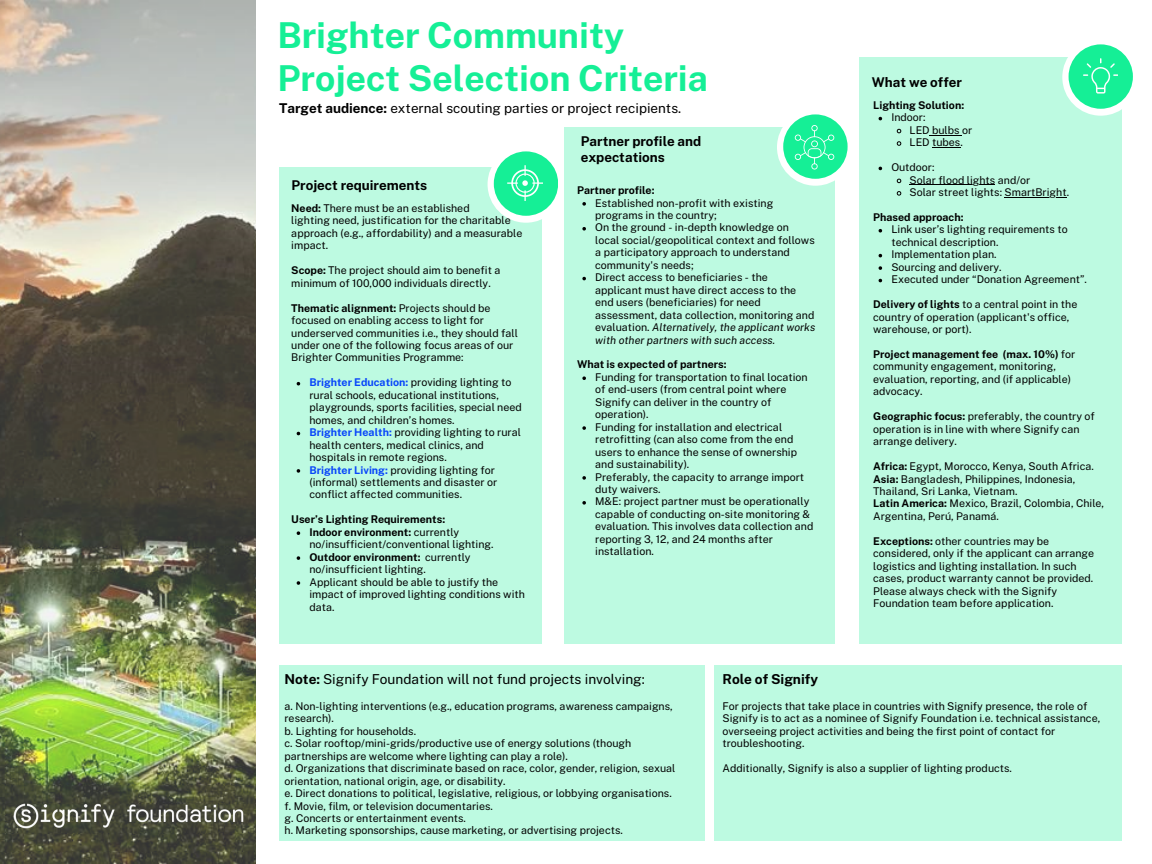
<style>
.page{position:relative;width:1152px;height:864px;background:#fff}
.page>*{position:absolute;margin:0;border:0;box-sizing:border-box;transform-origin:0 0}
.t1{font:700 35.7px/42.8px "Public Sans";color:#15ef96}
.t2{font:13.65px "Public Sans";color:#000}
.t3{font:700 13.65px "Public Sans";color:#000}
.t4{font:700 13.5px/15.8px "Public Sans";color:#000}
.t5{font:13.5px "Public Sans";color:#000}
.t6{font:10.65px/12.5px "Public Sans";color:#000}
.t7{font:700 10.65px "Public Sans";color:#000}
.s1{font-weight:700}
.s2{font-style:italic}
.s3{font-weight:700;color:#0845fa}
</style>
<div class="page">
<div style="left:279px;top:167px;width:262px;height:476px;background:#bdfae1"></div>
<div style="left:564px;top:127px;width:271px;height:516px;background:#bdfae1"></div>
<div style="left:859px;top:57px;width:263px;height:587px;background:#bdfae1"></div>
<div style="left:1062px;top:39px;width:77px;height:77px;background:#fff;border-radius:50%"></div>
<div style="left:1069px;top:44px;width:64px;height:65px;background:#15ef96;border-radius:50%"></div>
<svg style="left:1083px;top:58px;width:35px;height:35px"></svg>
<div style="left:777px;top:109px;width:77px;height:77px;background:#fff;border-radius:50%"></div>
<div style="left:783px;top:114px;width:65px;height:65px;background:#15ef96;border-radius:50%"></div>
<div style="left:488px;top:146px;width:76px;height:77px;background:#fff;border-radius:50%"></div>
<div style="left:494px;top:151px;width:64px;height:65px;background:#15ef96;border-radius:50%"></div>
<svg style="left:507px;top:165px;width:36px;height:36px"></svg>
<svg style="left:795px;top:125px;width:39px;height:45px"></svg>
<div style="left:279px;top:665px;width:425px;height:176px;background:#bdfae1"></div>
<img style="left:0;top:0;width:256px;height:864px">
<div style="left:714px;top:665px;width:408px;height:176px;background:#bdfae1"></div>
<svg style="left:297px;top:469px;width:3px;height:4px"></svg>
<svg style="left:297px;top:531px;width:3px;height:4px"></svg>
<svg style="left:297px;top:556px;width:3px;height:4px"></svg>
<svg style="left:297px;top:581px;width:3px;height:4px"></svg>
<svg style="left:896px;top:128px;width:6px;height:6px"></svg>
<hr style="left:930px;top:135px;width:32px;height:1px;background:#000">
<svg style="left:896px;top:141px;width:6px;height:5px"></svg>
<svg style="left:932px;top:147px;width:28px;height:1px"></svg>
<svg style="left:896px;top:178px;width:6px;height:6px"></svg>
<hr style="left:910px;top:184px;width:85px;height:1px;background:#000">
<svg style="left:896px;top:191px;width:6px;height:5px"></svg>
<hr style="left:1005px;top:197px;width:62px;height:1px;background:#000">
<svg style="left:879px;top:229px;width:3px;height:4px"></svg>
<svg style="left:879px;top:266px;width:3px;height:4px"></svg>
<svg style="left:582px;top:202px;width:4px;height:4px"></svg>
<svg style="left:582px;top:227px;width:4px;height:4px"></svg>
<svg style="left:582px;top:277px;width:4px;height:3px"></svg>
<svg style="left:582px;top:376px;width:4px;height:4px"></svg>
<svg style="left:582px;top:426px;width:4px;height:4px"></svg>
<svg style="left:582px;top:476px;width:4px;height:4px"></svg>
<svg style="left:582px;top:501px;width:4px;height:4px"></svg>
<img style="left:2px;top:791px;width:253px;height:50px">
<p class="t1" style="left:277px;top:14px;width:433px">Brighter Community<br>Project Selection Criteria</p>
<p class="t4" style="left:581px;top:133px;width:122px">Partner profile and expectations</p>
<h1 class="t4" style="left:291px;top:177px;width:137px">Project requirements</h1>
<p class="t5" style="left:279px;top:100px;width:404px"><span class="s1">Target audience:</span> external scouting parties or project recipients.</p>
<p class="t7" style="left:577px;top:184px;width:79px">Partner profile:</p>
<p class="t6" style="left:595px;top:196px;width:180px">Established non-profit with existing programs in the country;</p>
<p class="t6" style="left:595px;top:221px;width:221px">On the ground - in-depth knowledge on local social/geopolitical context and follows a participatory approach to understand community's needs;</p>
<h4 class="t6" style="left:595px;top:271px;width:222px">Direct access to beneficiaries - the applicant must have direct access to the end users (beneficiaries) for need assessment, data collection, monitoring and evaluation. <span class="s2">Alternatively, the applicant works with other partners with such access.</span></h4>
<p class="t7" style="left:577px;top:358px;width:151px">What is expected of partners:</p>
<p class="t6" style="left:595px;top:371px;width:214px">Funding for transportation to final location of end-users (from central point where Signify can deliver in the country of operation).</p>
<p class="t6" style="left:595px;top:421px;width:203px">Funding for installation and electrical retrofitting (can also come from the end users to enhance the sense of ownership and sustainability).</p>
<p class="t6" style="left:595px;top:470px;width:210px">Preferably, the capacity to arrange import duty waivers.</p>
<p class="t6" style="left:595px;top:495px;width:220px">M&amp;E: project partner must be operationally capable of conducting on-site monitoring &amp; evaluation. This involves data collection and reporting 3, 12, and 24 months after installation.</p>
<p class="t6" style="left:291px;top:202px;width:180px"><span class="s1">Need:</span> There must be an established</p>
<h2 class="t6" style="left:291px;top:214px;width:233px">lighting need, justification for the charitable approach (e.g., affordability) and a measurable impact.</h2>
<h4 class="t6" style="left:291px;top:264px;width:211px"><span class="s1">Scope:</span> The project should aim to benefit a minimum of 100,000 individuals directly.</h4>
<p class="t6" style="left:291px;top:302px;width:228px"><span class="s1">Thematic alignment:</span> Projects should be focused on enabling access to light for underserved communities i.e., they should fall under one of the following focus areas of our Brighter Communities Programme:</p>
<p class="t6" style="left:309px;top:376px;width:214px"><span class="s3">Brighter Education:</span> providing lighting to rural schools, educational institutions, playgrounds, sports facilities, special need homes, and children’s homes.</p>
<p class="t6" style="left:309px;top:426px;width:213px"><span class="s3">Brighter Health:</span> providing lighting to rural health centers, medical clinics, and hospitals in remote regions.</p>
<h4 class="t6" style="left:309px;top:463px;width:189px"><span class="s3">Brighter Living:</span> providing lighting for (informal) settlements and disaster or conflict affected communities.</h4>
<p class="t7" style="left:291px;top:513px;width:155px">User’s Lighting Requirements:</p>
<p class="t6" style="left:309px;top:526px;width:186px"><span class="s1">Indoor environment:</span> currently no/insufficient/conventional lighting.</p>
<p class="t6" style="left:309px;top:551px;width:163px"><span class="s1">Outdoor environment:</span> currently no/insufficient lighting.</p>
<p class="t6" style="left:309px;top:576px;width:217px">Applicant should be able to justify the impact of improved lighting conditions with data.</p>
<h3 class="t4" style="left:872px;top:74px;width:91px">What we offer</h3>
<p class="t7" style="left:873px;top:99px;width:92px">Lighting Solution:</p>
<h2 class="t6" style="left:891px;top:111px;width:36px">Indoor:</h2>
<p class="t6" style="left:910px;top:124px;width:64px">LED bulbs or</p>
<p class="t6" style="left:910px;top:136px;width:55px">LED tubes.</p>
<p class="t6" style="left:891px;top:161px;width:45px">Outdoor:</p>
<p class="t6" style="left:910px;top:173px;width:122px">Solar flood lights and/or</p>
<p class="t6" style="left:910px;top:186px;width:161px">Solar street lights: SmartBright.</p>
<p class="t7" style="left:873px;top:211px;width:92px">Phased approach:</p>
<p class="t6" style="left:891px;top:223px;width:178px">Link user’s lighting requirements to technical description.</p>
<h4 class="t6" style="left:891px;top:248px;width:107px">Implementation plan.</h4>
<p class="t6" style="left:891px;top:261px;width:112px">Sourcing and delivery.</p>
<p class="t6" style="left:891px;top:273px;width:197px">Executed under “Donation Agreement”.</p>
<p class="t6" style="left:873px;top:298px;width:206px"><span class="s1">Delivery of lights</span> to a central point in the country of operation (applicant's office, warehouse, or port).</p>
<p class="t6" style="left:873px;top:348px;width:204px"><span class="s1">Project management fee (max. 10%)</span> for community engagement, monitoring, evaluation, reporting, and (if applicable) advocacy.</p>
<h2 class="t6" style="left:873px;top:410px;width:223px"><span class="s1">Geographic focus:</span> preferably, the country of operation is in line with where Signify can arrange delivery.</h2>
<h4 class="t6" style="left:873px;top:460px;width:222px"><span class="s1">Africa:</span> Egypt, Morocco, Kenya, South Africa.</h4>
<p class="t6" style="left:873px;top:472px;width:204px"><span class="s1">Asia:</span> Bangladesh, Philippines, Indonesia,<br>Thailand, Sri Lanka, Vietnam.</p>
<p class="t6" style="left:873px;top:497px;width:232px"><span class="s1">Latin America:</span> Mexico, Brazil, Colombia, Chile,<br>Argentina, Perú, Panamá.</p>
<p class="t6" style="left:873px;top:535px;width:223px"><span class="s1">Exceptions:</span> other countries may be considered, only if the applicant can arrange logistics and lighting installation. In such cases, product warranty cannot be provided.<br>Please always check with the Signify Foundation team before application.</p>
<p class="t2" style="left:285px;top:671px;width:362px"><span class="s1">Note:</span> Signify Foundation will not fund projects involving:</p>
<p class="t6" style="left:285px;top:700px;width:390px">a. Non-lighting interventions (e.g., education programs, awareness campaigns, research).</p>
<p class="t6" style="left:285px;top:725px;width:133px">b. Lighting for households.</p>
<p class="t6" style="left:285px;top:737px;width:348px">c. Solar rooftop/mini-grids/productive use of energy solutions (though partnerships are welcome where lighting can play a role).</p>
<p class="t6" style="left:285px;top:762px;width:392px">d. Organizations that discriminate based on race, color, gender, religion, sexual orientation, national origin, age, or disability.</p>
<p class="t6" style="left:285px;top:787px;width:389px">e. Direct donations to political, legislative, religious, or lobbying organisations.</p>
<h3 class="t6" style="left:285px;top:799px;width:210px">f. Movie, film, or television documentaries.</h3>
<p class="t6" style="left:285px;top:812px;width:183px">g. Concerts or entertainment events.</p>
<p class="t6" style="left:285px;top:824px;width:340px">h. Marketing sponsorships, cause marketing, or advertising projects.</p>
<p class="t3" style="left:723px;top:671px;width:97px">Role of Signify</p>
<p class="t6" style="left:723px;top:700px;width:379px">For projects that take place in countries with Signify presence, the role of Signify is to act as a nominee of Signify Foundation i.e. technical assistance, overseeing project activities and being the first point of contact for troubleshooting.</p>
<p class="t6" style="left:723px;top:762px;width:291px">Additionally, Signify is also a supplier of lighting products.</p>
</div>
